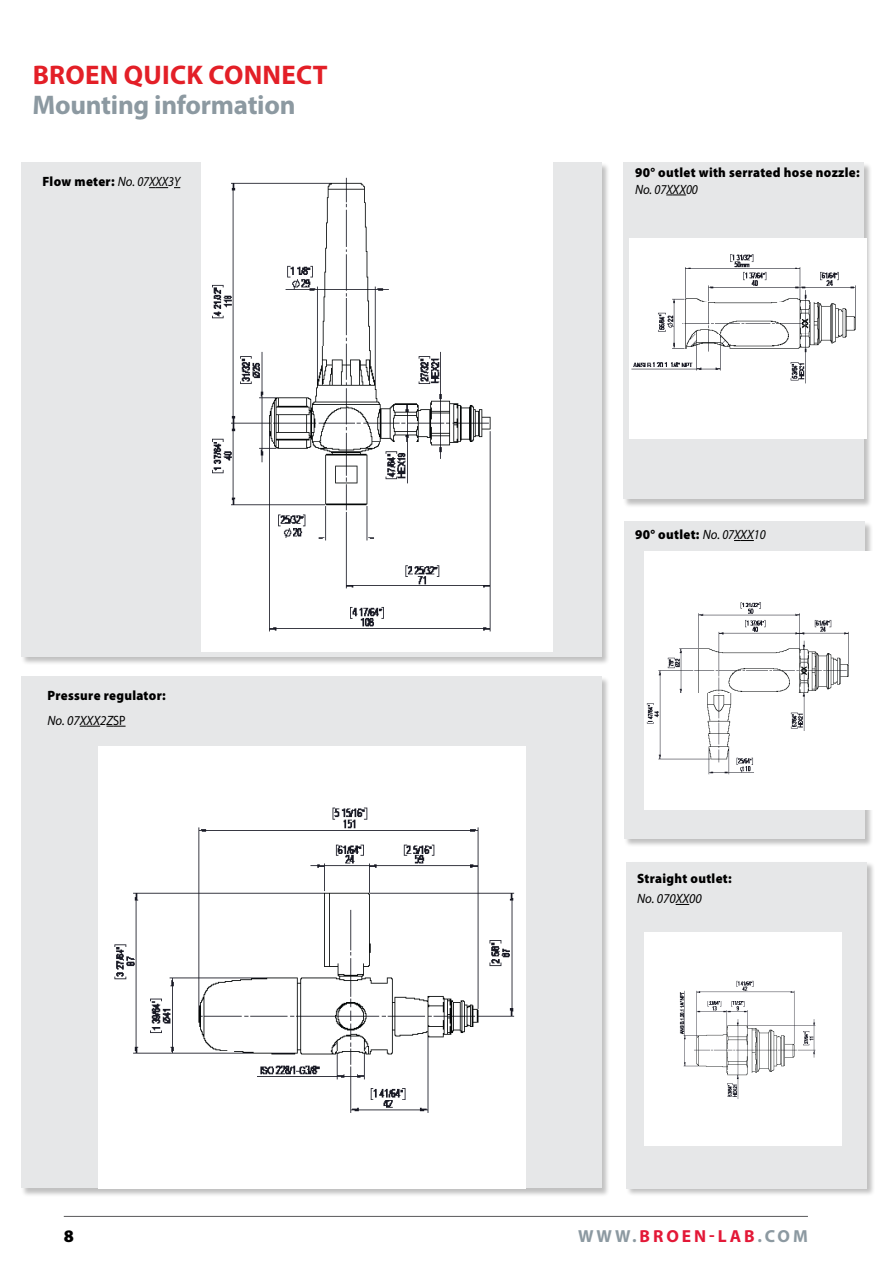
<style>
.page{position:relative;width:893px;height:1263px;background:#fff}
.page>*{position:absolute;margin:0;border:0;box-sizing:border-box;transform-origin:0 0}
.t1{font:700 27px "Myriad Pro";letter-spacing:-.01em;color:#8c99a1}
.t2{font:700 27px "Myriad Pro";letter-spacing:.01em;color:#e31f27}
.t3{font:900 17.7px "Myriad Pro";color:#000}
.t4{font:700 17.4px "Myriad Pro";letter-spacing:.17em;color:#e31837}
.t5{font:900 13.5px/25.2px "Myriad Pro";letter-spacing:.025em;color:#000;scale:.95 1}
.t6{font:italic 13.5px "Myriad Pro";color:#000;scale:.95 1}
.s1{font-weight:400;font-style:italic}
.s2{font-weight:400}
.s3{color:#8c99a1}
</style>
<div class="page">
<div style="left:622px;top:163px;width:250px;height:345px;background:#000;opacity:.25"></div>
<div style="left:623px;top:163px;width:240px;height:336px;background:#e6e7e8"></div>
<div style="left:21px;top:163px;width:589px;height:502px;background:#000;opacity:.25"></div>
<div style="left:21px;top:163px;width:580px;height:494px;background:#e6e7e8"></div>
<div style="left:21px;top:676px;width:589px;height:521px;background:#000;opacity:.25"></div>
<div style="left:21px;top:676px;width:580px;height:512px;background:#e6e7e8"></div>
<div style="left:202px;top:163px;width:350px;height:488px;background:#fff"></div>
<div style="left:99px;top:746px;width:427px;height:442px;background:#fff"></div>
<div style="left:626px;top:862px;width:249px;height:335px;background:#000;opacity:.25"></div>
<div style="left:626px;top:862px;width:241px;height:326px;background:#e6e7e8"></div>
<svg style="left:676px;top:904px;width:13px;height:1px"></svg>
<svg style="left:80px;top:726px;width:20px;height:1px"></svg>
<svg style="left:107px;top:726px;width:19px;height:1px"></svg>
<svg style="left:666px;top:195px;width:20px;height:1px"></svg>
<div style="left:624px;top:521px;width:249px;height:327px;background:#000;opacity:.25"></div>
<div style="left:624px;top:522px;width:241px;height:317px;background:#e6e7e8"></div>
<img style="left:629px;top:238px;width:237px;height:201px">
<svg style="left:734px;top:540px;width:20px;height:1px"></svg>
<svg style="left:149px;top:187px;width:19px;height:1px"></svg>
<hr style="left:64px;top:1216px;width:744px;height:1px;background:#58595b">
<img style="left:644px;top:932px;width:198px;height:214px">
<img style="left:644px;top:552px;width:229px;height:258px">
<h1 class="t2" style="left:33px;top:57px;width:296px">BROEN QUICK CONNECT</h1>
<h1 class="t1" style="left:32px;top:87px;width:265px">Mounting information</h1>
<p class="t5" style="left:43px;top:169px;width:147px">Flow meter: <span class="s1">No. 07XXX3Y</span></p>
<p class="t5" style="left:48px;top:682px;width:126px">Pressure regulator:<br><span class="s1">No. 07XXX2Z</span><span class="s2">SP</span></p>
<h2 class="t3" style="left:64px;top:1224px;width:12px">8</h2>
<p class="t5" style="left:635px;top:160px;width:238px">90° outlet with serrated hose nozzle:</p>
<p class="t6" style="left:635px;top:181px;width:68px">No. 07XXX00</p>
<p class="t5" style="left:635px;top:521px;width:139px">90° outlet: <span class="s1">No. 07XXX10</span></p>
<p class="t5" style="left:637px;top:865px;width:101px">Straight outlet:</p>
<p class="t6" style="left:637px;top:890px;width:70px">No. 070XX00</p>
<p class="t4" style="left:578px;top:1225px;width:231px"><span class="s3">WWW.</span>BROEN-LAB<span class="s3">.COM</span></p>
</div>
